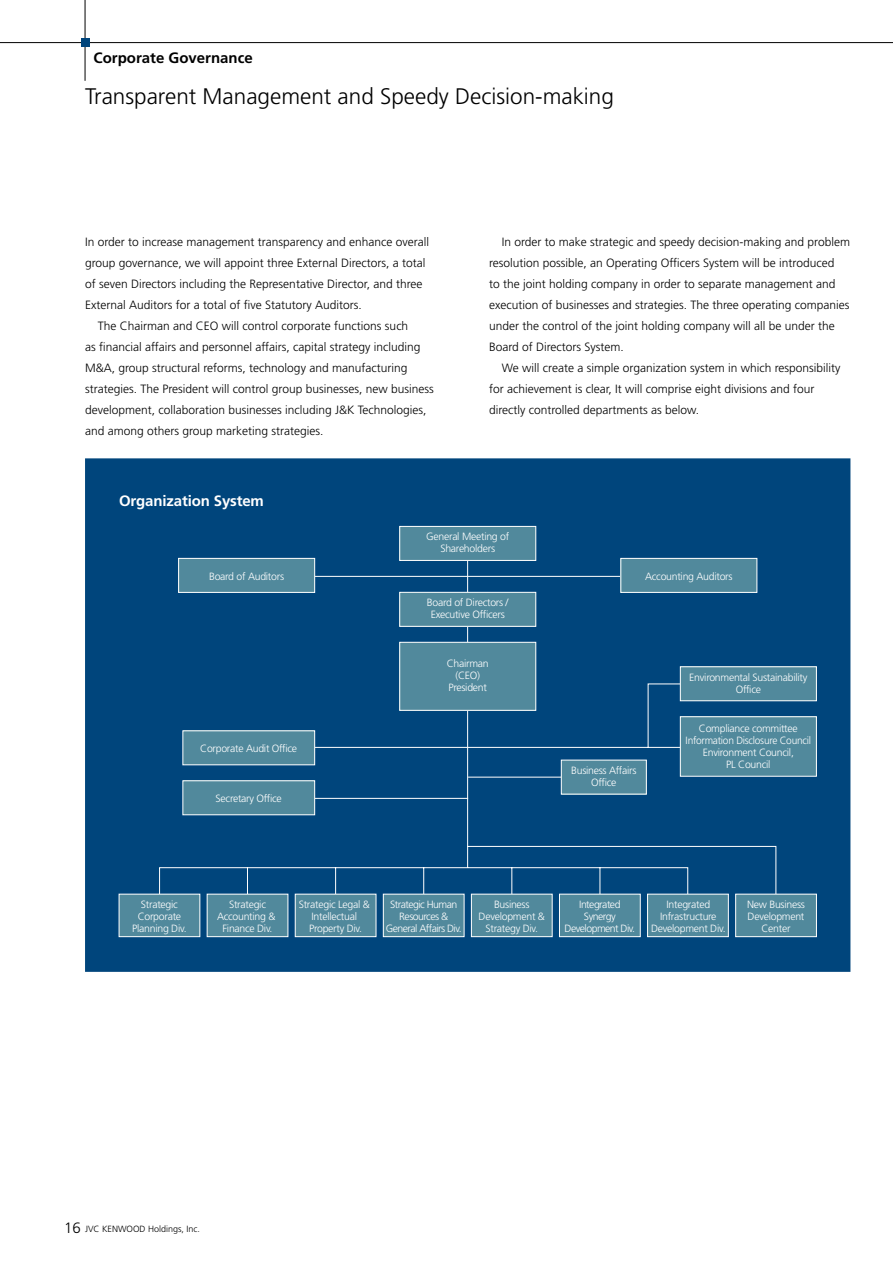
<style>
.page{position:relative;width:893px;height:1263px;background:#fff}
.page>*{position:absolute;margin:0;border:0;box-sizing:border-box;transform-origin:0 0}
.t1{font:300 22.5px "Frutiger LT Std";color:#000}
.t2{font:700 15px "Frutiger LT Std";color:#000}
.t3{font:700 15px "Frutiger LT Std";letter-spacing:-.01em;color:#fff}
.t4{font:300 12px/21px "Frutiger LT Std";color:#000}
.t5{font:300 10.5px/12px "Frutiger LT Std";letter-spacing:-.025em;color:#fff;text-align:center}
.t6{font:300 10.5px/12px "Frutiger LT Std";letter-spacing:-.05em;color:#fff;text-align:center}
.t7{font:300 9px "Frutiger LT Std";color:#000}
.s1{font-size:15px}
</style>
<div class="page">
<div style="left:85px;top:458px;width:765px;height:514px;background:#00457c"></div>
<svg style="left:159px;top:551px;width:618px;height:369px"></svg>
<hr style="left:468px;top:777px;width:149px;height:1px;background:#fff">
<hr style="left:244px;top:798px;width:224px;height:1px;background:#fff">
<svg style="left:241px;top:576px;width:517px;height:172px"></svg>
<div style="left:400px;top:526px;width:136px;height:34px;background:#51899c"></div>
<div style="left:399px;top:526px;width:137px;height:35px;border:1px solid #fff"></div>
<div style="left:179px;top:558px;width:136px;height:34px;background:#51899c"></div>
<div style="left:178px;top:558px;width:137px;height:35px;border:1px solid #fff"></div>
<div style="left:621px;top:558px;width:136px;height:34px;background:#51899c"></div>
<div style="left:620px;top:558px;width:137px;height:35px;border:1px solid #fff"></div>
<div style="left:183px;top:731px;width:132px;height:34px;background:#51899c"></div>
<div style="left:182px;top:730px;width:133px;height:35px;border:1px solid #fff"></div>
<div style="left:183px;top:781px;width:132px;height:34px;background:#51899c"></div>
<div style="left:182px;top:780px;width:133px;height:35px;border:1px solid #fff"></div>
<div style="left:119px;top:894px;width:81px;height:43px;background:#51899c"></div>
<div style="left:119px;top:894px;width:81px;height:43px;border:1px solid #fff"></div>
<div style="left:207px;top:894px;width:81px;height:43px;background:#51899c"></div>
<div style="left:207px;top:894px;width:81px;height:43px;border:1px solid #fff"></div>
<div style="left:295px;top:894px;width:81px;height:43px;background:#51899c"></div>
<div style="left:295px;top:894px;width:81px;height:43px;border:1px solid #fff"></div>
<div style="left:383px;top:894px;width:81px;height:43px;background:#51899c"></div>
<div style="left:383px;top:894px;width:81px;height:43px;border:1px solid #fff"></div>
<div style="left:471px;top:894px;width:81px;height:43px;background:#51899c"></div>
<div style="left:471px;top:894px;width:82px;height:43px;border:1px solid #fff"></div>
<div style="left:559px;top:894px;width:81px;height:43px;background:#51899c"></div>
<div style="left:559px;top:894px;width:82px;height:43px;border:1px solid #fff"></div>
<div style="left:648px;top:894px;width:80px;height:43px;background:#51899c"></div>
<div style="left:647px;top:894px;width:82px;height:43px;border:1px solid #fff"></div>
<div style="left:736px;top:894px;width:80px;height:43px;background:#51899c"></div>
<div style="left:735px;top:894px;width:82px;height:43px;border:1px solid #fff"></div>
<div style="left:561px;top:760px;width:85px;height:34px;background:#51899c"></div>
<div style="left:680px;top:667px;width:136px;height:34px;background:#51899c"></div>
<div style="left:680px;top:666px;width:137px;height:35px;border:1px solid #fff"></div>
<div style="left:680px;top:717px;width:136px;height:59px;background:#51899c"></div>
<div style="left:680px;top:716px;width:137px;height:61px;border:1px solid #fff"></div>
<div style="left:400px;top:592px;width:136px;height:34px;background:#51899c"></div>
<div style="left:399px;top:592px;width:137px;height:35px;border:1px solid #fff"></div>
<div style="left:400px;top:642px;width:136px;height:68px;background:#51899c"></div>
<div style="left:399px;top:642px;width:137px;height:69px;border:1px solid #fff"></div>
<hr style="left:0;top:42px;width:893px;height:1px;background:#000">
<hr style="left:85px;top:0;width:1px;height:81px;background:#000">
<div style="left:81px;top:38px;width:8px;height:9px;background:#00457c"></div>
<p class="t2" style="left:94px;top:49px;width:161px">Corporate Governance</p>
<h1 class="t1" style="left:85px;top:83px;width:530px">Transparent Management and Speedy Decision-making</h1>
<p class="t4" style="left:85px;top:231px;width:346px">In order to increase management transparency and enhance overall</p>
<p class="t4" style="left:85px;top:252px;width:342px">group governance, we will appoint three External Directors, a total</p>
<p class="t4" style="left:85px;top:273px;width:339px">of seven Directors including the Representative Director, and three</p>
<p class="t4" style="left:85px;top:294px;width:278px">External Auditors for a total of five Statutory Auditors.</p>
<p class="t4" style="left:98px;top:315px;width:312px">The Chairman and CEO will control corporate functions such</p>
<p class="t4" style="left:85px;top:336px;width:337px">as financial affairs and personnel affairs, capital strategy including</p>
<p class="t4" style="left:85px;top:357px;width:324px">M&amp;A, group structural reforms, technology and manufacturing</p>
<p class="t4" style="left:85px;top:378px;width:350px">strategies. The President will control group businesses, new business</p>
<p class="t4" style="left:85px;top:399px;width:343px">development, collaboration businesses including J&amp;K Technologies,</p>
<p class="t4" style="left:85px;top:420px;width:240px">and among others group marketing strategies.</p>
<p class="t3" style="left:119px;top:491px;width:146px">Organization System</p>
<p class="t4" style="left:489px;top:231px;width:363px;text-indent:13px">In order to make strategic and speedy decision-making and problem resolution possible, an Operating Officers System will be introduced<br>to the joint holding company in order to separate management and execution of businesses and strategies. The three operating companies under the control of the joint holding company will all be under the Board of Directors System.</p>
<p class="t4" style="left:489px;top:357px;width:353px;text-indent:13px">We will create a simple organization system in which responsibility for achievement is clear, It will comprise eight divisions and four directly controlled departments as below.</p>
<p class="t5" style="left:426px;top:531px;width:85px">General Meeting of<br>Shareholders</p>
<p class="t5" style="left:209px;top:571px;width:76px">Board of Auditors</p>
<p class="t5" style="left:645px;top:570px;width:89px">Accounting Auditors</p>
<p class="t5" style="left:200px;top:743px;width:98px">Corporate Audit Office</p>
<p class="t5" style="left:216px;top:792px;width:68px">Secretary Office</p>
<p class="t5" style="left:427px;top:597px;width:83px">Board of Directors /<br>Executive Officers</p>
<p class="t5" style="left:447px;top:658px;width:43px">Chairman (CEO)<br>President</p>
<p class="t5" style="left:571px;top:764px;width:67px">Business Affairs<br>Office</p>
<p class="t5" style="left:689px;top:671px;width:120px">Environmental Sustainability<br>Office</p>
<p class="t5" style="left:686px;top:723px;width:127px">Compliance committee<br>Information Disclosure Council<br>Environment Council,<br>PL Council</p>
<p class="t5" style="left:132px;top:898px;width:56px">Strategic<br>Corporate<br>Planning Div.</p>
<p class="t5" style="left:217px;top:898px;width:60px">Strategic<br>Accounting &amp;<br>Finance Div.</p>
<p class="t6" style="left:564px;top:898px;width:72px">Integrated<br>Synergy<br>Development Div.</p>
<p class="t5" style="left:651px;top:898px;width:76px">Integrated<br>Infrastructure<br>Development Div.</p>
<p class="t5" style="left:747px;top:898px;width:59px">New Business<br>Development<br>Center</p>
<p class="t5" style="left:299px;top:898px;width:73px">Strategic Legal &amp;<br>Intellectual<br>Property Div.</p>
<p class="t6" style="left:386px;top:898px;width:77px">Strategic Human<br>Resources &amp;<br>General Affairs Div.</p>
<p class="t5" style="left:479px;top:898px;width:68px">Business<br>Development &amp;<br>Strategy Div.</p>
<p class="t7" style="left:64px;top:1224px;width:137px"><span class="s1">16</span> JVC KENWOOD Holdings, Inc.</p>
</div>
